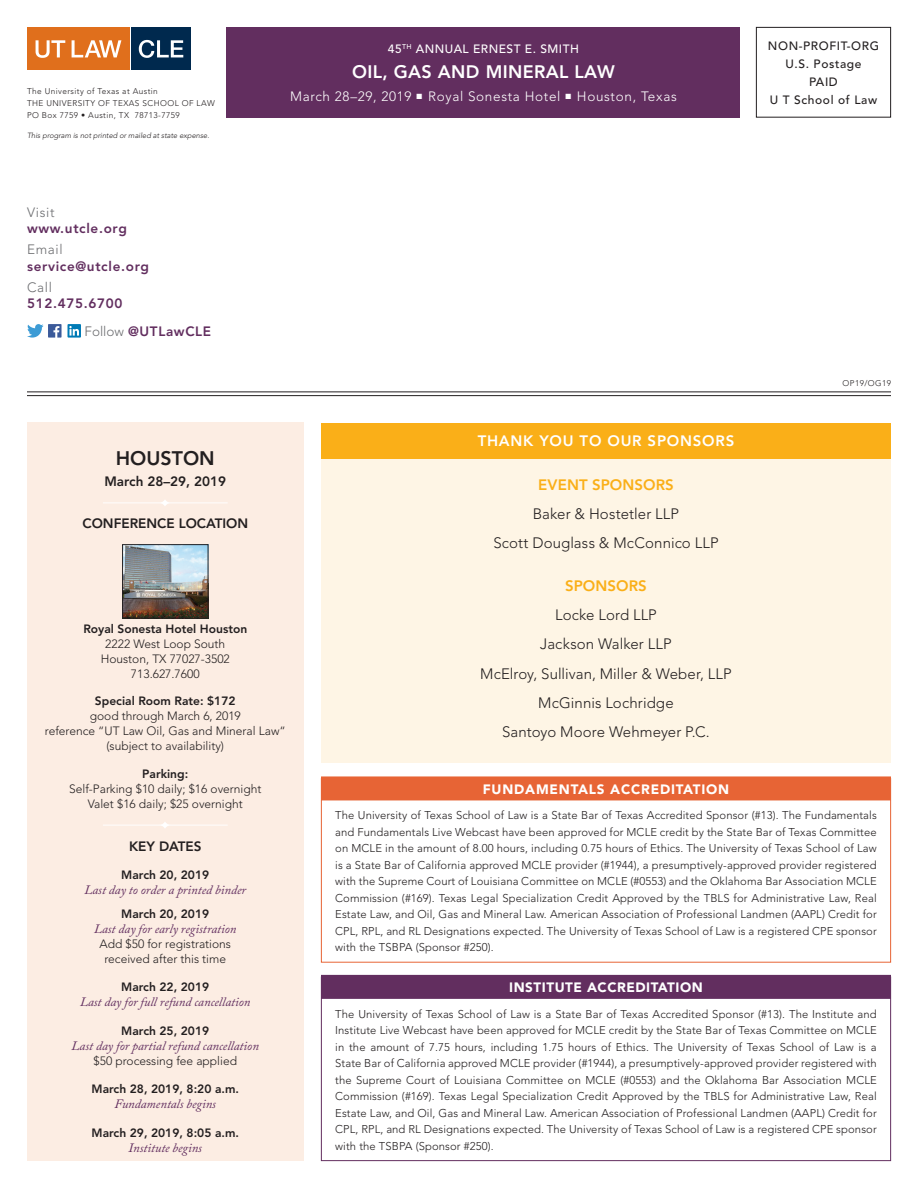
<style>
.page{position:relative;width:918px;height:1188px;background:#fff}
.page>*{position:absolute;margin:0;border:0;box-sizing:border-box;transform-origin:0 0}
.t1{font:800 19.5px "Avenir LT Std";color:#231f20}
.t2{font:800 18px "Avenir LT Std";letter-spacing:.02em;color:#fff}
.t3{font:300 15px/29.2px "Avenir LT Std";letter-spacing:.005em;color:#231f20;text-align:center}
.t4{font:800 15px "Avenir LT Std";letter-spacing:.05em;color:#fff}
.t5{font:800 15px "Avenir LT Std";letter-spacing:.005em;color:#faaf18}
.t6{font:800 13.5px/27.8px "Avenir LT Std";letter-spacing:.05em;color:#622e5f}
.t7{font:300 13.5px "Avenir LT Std";letter-spacing:.05em;color:#fff}
.t8{font:800 13.5px "Avenir LT Std";color:#231f20}
.t9{font:900 13.5px "Avenir LT Std";letter-spacing:.06em;color:#fff}
.t10{font:900 13.5px "Avenir LT Std";letter-spacing:.04em;color:#fff}
.t11{font:300 13.5px "Avenir LT Std";letter-spacing:.05em;color:#6c6d70}
.t12{font:italic 12.75px "Adobe Caslon Pro";color:#622e5f}
.t13{font:300 12px/15px "Avenir LT Std";color:#231f20;text-align:center}
.t14{font:800 12px "Avenir LT Std";color:#231f20}
.t15{font:500 12px/18px "Avenir LT Std";letter-spacing:.05em;color:#231f20;text-align:center}
.t16{font:500 12px "Avenir LT Std";letter-spacing:.04em;color:#fff}
.t17{font:300 11.25px/16.5px "Avenir LT Std";letter-spacing:.01em;color:#231f20;text-align:justify}
.t18{font:300 8.25px/12px "Avenir LT Std";letter-spacing:.05em;color:#231f20}
.t19{font:italic 300 7.5px "Avenir LT Std";color:#231f20}
.s1{font-weight:300;color:#6c6d70}
</style>
<div class="page">
<div style="left:756px;top:27px;width:135px;height:91px;border:1px solid #231f20"></div>
<div style="left:68px;top:324px;width:13px;height:14px;background:#007bb6"></div>
<svg style="left:69px;top:326px;width:10px;height:10px"></svg>
<svg style="left:27px;top:324px;width:35px;height:14px"></svg>
<div style="left:227px;top:27px;width:513px;height:91px;background:#622e5f"></div>
<hr style="left:27px;top:391px;width:864px;height:1px;background:#231f20">
<hr style="left:27px;top:395px;width:864px;height:1px;background:#231f20">
<div style="left:27px;top:423px;width:277px;height:738px;background:#fcede3"></div>
<svg style="left:103px;top:500px;width:125px;height:6px"></svg>
<img style="left:124px;top:546px;width:82px;height:70px">
<div style="left:122px;top:544px;width:86px;height:74px;border:1px solid #231f20"></div>
<svg style="left:103px;top:822px;width:125px;height:6px"></svg>
<div style="left:131px;top:27px;width:60px;height:42px;background:#00294e"></div>
<div style="left:27px;top:27px;width:102px;height:42px;background:#e06f1c"></div>
<svg style="left:36px;top:40px;width:29px;height:18px"></svg>
<svg style="left:72px;top:40px;width:49px;height:17px"></svg>
<svg style="left:139px;top:40px;width:44px;height:18px"></svg>
<div style="left:321px;top:423px;width:570px;height:339px;background:#fef5e5"></div>
<div style="left:321px;top:423px;width:570px;height:35px;background:#faaf18"></div>
<div style="left:321px;top:975px;width:570px;height:24px;background:#622e5f"></div>
<div style="left:321px;top:977px;width:570px;height:184px;border:1px solid #622e5f"></div>
<div style="left:321px;top:776px;width:570px;height:24px;background:#e76435"></div>
<div style="left:321px;top:778px;width:570px;height:185px;border:1px solid #e76435"></div>
<p class="t18" style="left:27px;top:85px;width:189px">The University of Texas at Austin<br>THE UNIVERSITY OF TEXAS SCHOOL OF LAW<br>PO Box 7759 • Austin, TX 78713-7759</p>
<p class="t19" style="left:27px;top:131px;width:184px">This program is not printed or mailed at state expense.</p>
<p class="t11" style="left:27px;top:204px;width:29px">Visit</p>
<p class="t6" style="left:27px;top:215px;width:101px">www.utcle.org</p>
<p class="t11" style="left:27px;top:242px;width:37px">Email</p>
<p class="t6" style="left:27px;top:252px;width:123px">service@utcle.org</p>
<p class="t11" style="left:27px;top:279px;width:27px">Call</p>
<p class="t6" style="left:85px;top:290px;width:128px;text-indent:-58px">512.475.6700<br><span class="s1">Follow</span> @UTLawCLE</p>
<p class="t16" style="left:388px;top:42px;width:193px">45<sup>TH</sup> ANNUAL ERNEST E. SMITH</p>
<h2 class="t2" style="left:352px;top:61px;width:264px">OIL, GAS AND MINERAL LAW</h2>
<p class="t7" style="left:290px;top:88px;width:388px">March 28–29, 2019 ■ Royal Sonesta Hotel ■ Houston, Texas</p>
<p class="t15" style="left:768px;top:37px;width:113px">NON-PROFIT-ORG<br>U.S. Postage<br>PAID<br>U T School of Law</p>
<h3 class="t4" style="left:478px;top:432px;width:258px">THANK YOU TO OUR SPONSORS</h3>
<p class="t18" style="left:843px;top:377px;width:50px">OP19/OG19</p>
<h1 class="t1" style="left:116px;top:446px;width:100px">HOUSTON</h1>
<p class="t8" style="left:104px;top:473px;width:123px">March 28–29, 2019</p>
<p class="t8" style="left:82px;top:515px;width:167px">CONFERENCE LOCATION</p>
<p class="t14" style="left:83px;top:622px;width:165px">Royal Sonesta Hotel Houston</p>
<p class="t13" style="left:101px;top:637px;width:131px">2222 West Loop South<br>Houston, TX 77027-3502<br>713.627.7600</p>
<p class="t14" style="left:95px;top:694px;width:142px">Special Room Rate: $172</p>
<p class="t13" style="left:45px;top:709px;width:242px">good through March 6, 2019<br>reference “UT Law Oil, Gas and Mineral Law“ (subject to availability)</p>
<p class="t14" style="left:142px;top:766px;width:48px">Parking:</p>
<p class="t13" style="left:69px;top:781px;width:194px">Self-Parking $10 daily; $16 overnight<br>Valet $16 daily; $25 overnight</p>
<p class="t8" style="left:129px;top:838px;width:74px">KEY DATES</p>
<p class="t14" style="left:121px;top:868px;width:89px">March 20, 2019</p>
<p class="t12" style="left:84px;top:882px;width:163px">Last day to order a printed binder</p>
<p class="t14" style="left:121px;top:907px;width:89px">March 20, 2019</p>
<p class="t12" style="left:94px;top:921px;width:144px">Last day for early registration</p>
<p class="t13" style="left:100px;top:936px;width:133px">Add $50 for registrations received after this time</p>
<p class="t14" style="left:121px;top:980px;width:89px">March 22, 2019</p>
<p class="t12" style="left:80px;top:995px;width:172px">Last day for full refund cancellation</p>
<p class="t14" style="left:121px;top:1024px;width:89px">March 25, 2019</p>
<p class="t12" style="left:72px;top:1038px;width:189px">Last day for partial refund cancellation</p>
<p class="t13" style="left:94px;top:1053px;width:145px">$50 processing fee applied</p>
<p class="t14" style="left:92px;top:1082px;width:149px">March 28, 2019, 8:20 a.m.</p>
<p class="t12" style="left:115px;top:1097px;width:103px">Fundamentals begins</p>
<p class="t14" style="left:92px;top:1126px;width:149px">March 29, 2019, 8:05 a.m.</p>
<p class="t12" style="left:129px;top:1140px;width:75px">Institute begins</p>
<h3 class="t5" style="left:538px;top:476px;width:137px">EVENT SPONSORS</h3>
<h3 class="t3" style="left:493px;top:499px;width:227px">Baker &amp; Hostetler LLP<br>Scott Douglass &amp; McConnico LLP</h3>
<h3 class="t5" style="left:565px;top:577px;width:83px">SPONSORS</h3>
<h3 class="t3" style="left:480px;top:600px;width:253px">Locke Lord LLP<br>Jackson Walker LLP<br>McElroy, Sullivan, Miller &amp; Weber, LLP<br>McGinnis Lochridge<br>Santoyo Moore Wehmeyer P.C.</h3>
<p class="t9" style="left:483px;top:781px;width:248px">FUNDAMENTALS ACCREDITATION</p>
<p class="t17" style="left:335px;top:807px;width:543px">The University of Texas School of Law is a State Bar of Texas Accredited Sponsor (#13). The Fundamentals and Fundamentals Live Webcast have been approved for MCLE credit by the State Bar of Texas Committee on MCLE in the amount of 8.00 hours, including 0.75 hours of Ethics. The University of Texas School of Law is a State Bar of California approved MCLE provider (#1944), a presumptively-approved provider registered with the Supreme Court of Louisiana Committee on MCLE (#0553) and the Oklahoma Bar Association MCLE Commission (#169). Texas Legal Specialization Credit Approved by the TBLS for Administrative Law, Real Estate Law, and Oil, Gas and Mineral Law. American Association of Professional Landmen (AAPL) Credit for CPL, RPL, and RL Designations expected. The University of Texas School of Law is a registered CPE sponsor with the TSBPA (Sponsor #250).</p>
<p class="t10" style="left:509px;top:979px;width:195px">INSTITUTE ACCREDITATION</p>
<p class="t17" style="left:335px;top:1006px;width:543px">The University of Texas School of Law is a State Bar of Texas Accredited Sponsor (#13). The Institute and Institute Live Webcast have been approved for MCLE credit by the State Bar of Texas Committee on MCLE in the amount of 7.75 hours, including 1.75 hours of Ethics. The University of Texas School of Law is a State Bar of California approved MCLE provider (#1944), a presumptively-approved provider registered with the Supreme Court of Louisiana Committee on MCLE (#0553) and the Oklahoma Bar Association MCLE Commission (#169). Texas Legal Specialization Credit Approved by the TBLS for Administrative Law, Real Estate Law, and Oil, Gas and Mineral Law. American Association of Professional Landmen (AAPL) Credit for CPL, RPL, and RL Designations expected. The University of Texas School of Law is a registered CPE sponsor with the TSBPA (Sponsor #250).</p>
</div>
